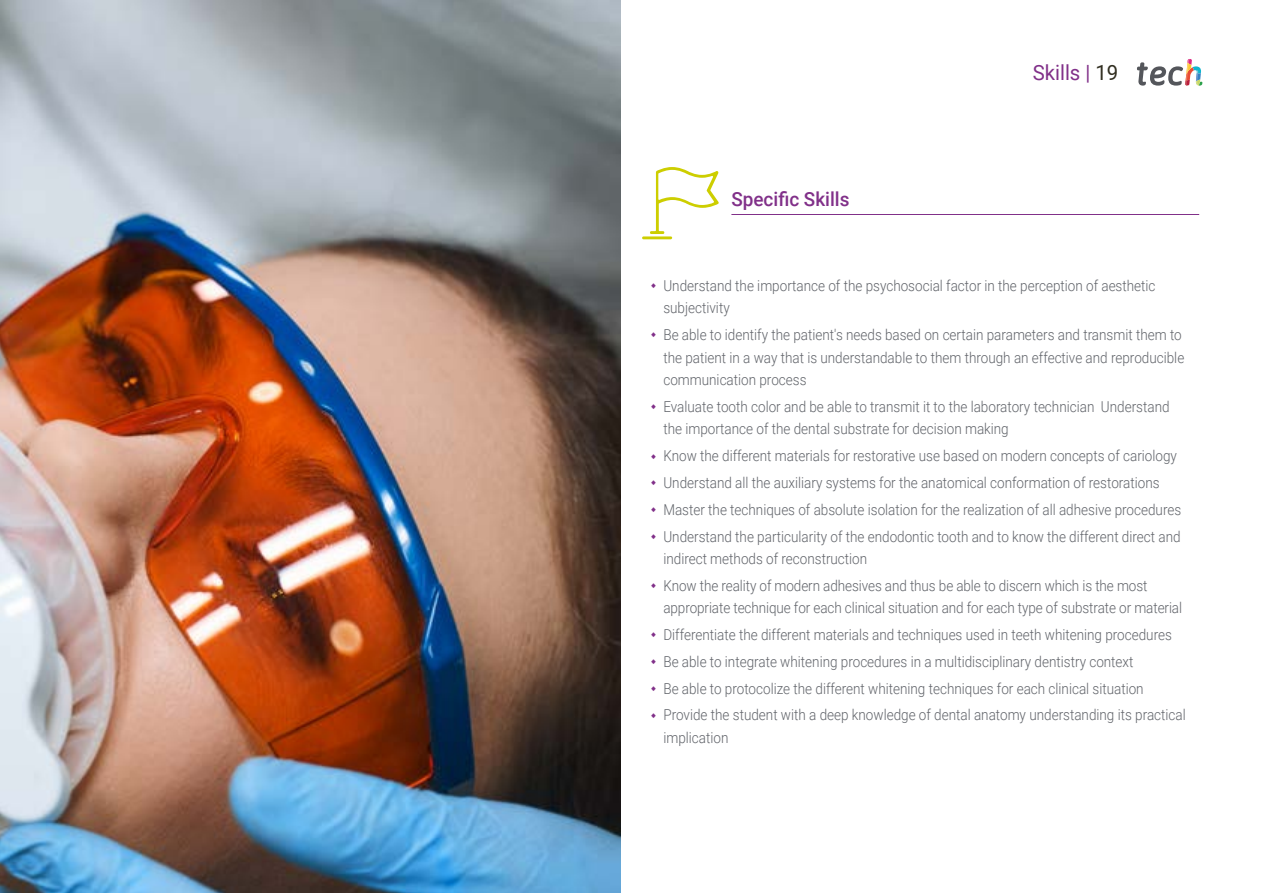
<style>
.page{position:relative;width:1263px;height:893px;background:#fff}
.page>*{position:absolute;margin:0;border:0;box-sizing:border-box;transform-origin:0 0}
.t1{font:21px "Roboto";color:#813089}
.t2{font:500 19.5px "Roboto";color:#813089}
.t3{font:300 15px/26.7px "Roboto";color:#61646a;scale:.9 1}
.s1{color:#312e20}
</style>
<div class="page">
<img style="left:0;top:0;width:621px;height:893px">
<svg style="left:1137px;top:59px;width:65px;height:27px"></svg>
<hr style="left:731px;top:214px;width:468px;height:1px;background:#813089">
<hr style="left:642px;top:236px;width:30px;height:3px;background:#cdce00">
<svg style="left:650px;top:167px;width:69px;height:67px"></svg>
<h2 class="t2" style="left:731px;top:186px;width:120px">Specific Skills</h2>
<h1 class="t1" style="left:1033px;top:57px;width:87px">Skills | <span class="s1">19</span></h1>
<p class="t3" style="left:663px;top:274px;width:548px;line-height:22.5px">Understand the importance of the psychosocial factor in the perception of aesthetic subjectivity</p>
<p class="t3" style="left:663px;top:323px;width:580px;line-height:22.5px">Be able to identify the patient's needs based on certain parameters and transmit them to the patient in a way that is understandable to them through an effective and reproducible communication process</p>
<p class="t3" style="left:663px;top:395px;width:564px;line-height:22.5px">Evaluate tooth color and be able to transmit it to the laboratory technician Understand the importance of the dental substrate for decision making</p>
<p class="t3" style="left:663px;top:442px;width:577px">Know the different materials for restorative use based on modern concepts of cariology Understand all the auxiliary systems for the anatomical conformation of restorations Master the techniques of absolute isolation for the realization of all adhesive procedures Understand the particularity of the endodontic tooth and to know the different direct and</p>
<p class="t3" style="left:663px;top:545px;width:539px">indirect methods of reconstruction<br>Know the reality of modern adhesives and thus be able to discern which is the most</p>
<p class="t3" style="left:663px;top:594px;width:582px">appropriate technique for each clinical situation and for each type of substrate or material Differentiate the different materials and techniques used in teeth whitening procedures Be able to integrate whitening procedures in a multidisciplinary dentistry context<br>Be able to protocolize the different whitening techniques for each clinical situation Provide the student with a deep knowledge of dental anatomy understanding its practical</p>
<p class="t3" style="left:663px;top:723px;width:74px">implication</p>
</div>
